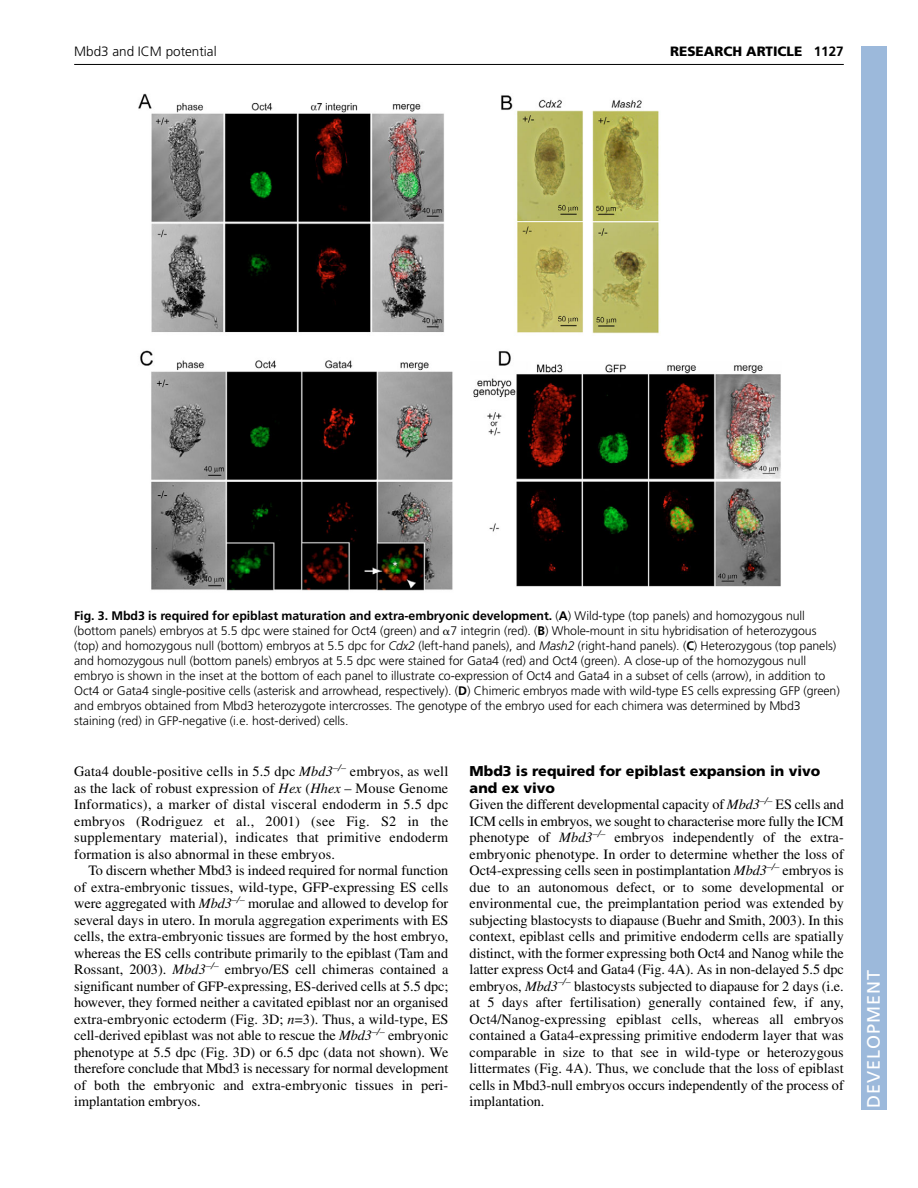
<style>
.page{position:relative;width:918px;height:1188px;background:#fff}
.page>*{position:absolute;margin:0;border:0;box-sizing:border-box;transform-origin:0 0}
.t1{font:18px "Frutiger LT Std";letter-spacing:.055em;color:#fff}
.t2{font:14.25px/16.5px "Times";letter-spacing:.005em;color:#000;text-align:justify}
.t3{font:900 14.25px/16.5px "Frutiger LT Std";color:#000}
.t4{font:300 13.5px "Frutiger LT Std";color:#000}
.t5{font:900 13.5px "Frutiger LT Std";color:#000}
.t6{font:300 12.3px/15px "Frutiger LT Std";letter-spacing:-.005em;color:#000}
.s1{font-weight:700}
.s2{font-family:"Mathematical Pi One";font-weight:400}
.s3{font-style:italic}
</style>
<div class="page">
<div style="left:861px;top:46px;width:25px;height:1064px;background:#9cb9db"></div>
<hr style="left:74px;top:64px;width:770px;height:1px;background:#000">
<img style="left:138px;top:93px;width:643px;height:498px">
<p class="t4" style="left:74px;top:46px;width:144px">Mbd3 and ICM potential</p>
<p class="t5" style="left:670px;top:46px;width:175px">RESEARCH ARTICLE <span class="s1">1127</span></p>
<p class="t6" style="left:74px;top:609px;width:767px"><span class="s1">Fig. 3. Mbd3 is required for epiblast maturation and extra-embryonic development.</span> (<span class="s1">A</span>) Wild-type (top panels) and homozygous null (bottom panels) embryos at 5.5 dpc were stained for Oct4 (green) and <span class="s2">-</span>7 integrin (red). (<span class="s1">B</span>) Whole-mount in situ hybridisation of heterozygous (top) and homozygous null (bottom) embryos at 5.5 dpc for <span class="s3">Cdx2</span> (left-hand panels), and <span class="s3">Mash2</span> (right-hand panels). (<span class="s1">C</span>) Heterozygous (top panels) and homozygous null (bottom panels) embryos at 5.5 dpc were stained for Gata4 (red) and Oct4 (green). A close-up of the homozygous null embryo is shown in the inset at the bottom of each panel to illustrate co-expression of Oct4 and Gata4 in a subset of cells (arrow), in addition to Oct4 or Gata4 single-positive cells (asterisk and arrowhead, respectively). (<span class="s1">D</span>) Chimeric embryos made with wild-type ES cells expressing GFP (green) and embryos obtained from Mbd3 heterozygote intercrosses. The genotype of the embryo used for each chimera was determined by Mbd3 staining (red) in GFP-negative (i.e. host-derived) cells.</p>
<p class="t2" style="left:74px;top:765px;width:376px">Gata4 double-positive cells in 5.5 dpc <span class="s3">Mbd3</span><sup>–/–</sup> embryos, as well as the lack of robust expression of <span class="s3">Hex</span> (<span class="s3">Hhex</span> – Mouse Genome Informatics), a marker of distal visceral endoderm in 5.5 dpc embryos (Rodriguez et al., 2001) (see Fig. S2 in the supplementary material), indicates that primitive endoderm formation is also abnormal in these embryos.</p>
<p class="t2" style="left:74px;top:864px;width:376px;text-indent:14px">To discern whether Mbd3 is indeed required for normal function of extra-embryonic tissues, wild-type, GFP-expressing ES cells were aggregated with <span class="s3">Mbd3</span><sup>–/–</sup> morulae and allowed to develop for several days in utero. In morula aggregation experiments with ES cells, the extra-embryonic tissues are formed by the host embryo, whereas the ES cells contribute primarily to the epiblast (Tam and Rossant, 2003). <span class="s3">Mbd3</span><sup>–/–</sup> embryo/ES cell chimeras contained a significant number of GFP-expressing, ES-derived cells at 5.5 dpc; however, they formed neither a cavitated epiblast nor an organised extra-embryonic ectoderm (Fig. 3D; <span class="s3">n</span>=3). Thus, a wild-type, ES cell-derived epiblast was not able to rescue the <span class="s3">Mbd3</span><sup>–/–</sup> embryonic phenotype at 5.5 dpc (Fig. 3D) or 6.5 dpc (data not shown). We therefore conclude that Mbd3 is necessary for normal development of both the embryonic and extra-embryonic tissues in peri&shy;implantation embryos.</p>
<p class="t3" style="left:470px;top:764px;width:352px">Mbd3 is required for epiblast expansion in vivo and ex vivo</p>
<p class="t2" style="left:470px;top:798px;width:376px">Given the different developmental capacity of <span class="s3">Mbd3</span><sup>–/–</sup> ES cells and ICM cells in embryos, we sought to characterise more fully the ICM phenotype of <span class="s3">Mbd3</span><sup>–/–</sup> embryos independently of the extra&shy;embryonic phenotype. In order to determine whether the loss of Oct4-expressing cells seen in postimplantation <span class="s3">Mbd3</span><sup>–/–</sup> embryos is due to an autonomous defect, or to some developmental or environmental cue, the preimplantation period was extended by subjecting blastocysts to diapause (Buehr and Smith, 2003). In this context, epiblast cells and primitive endoderm cells are spatially distinct, with the former expressing both Oct4 and Nanog while the latter express Oct4 and Gata4 (Fig. 4A). As in non-delayed 5.5 dpc embryos, <span class="s3">Mbd3</span><sup>–/–</sup> blastocysts subjected to diapause for 2 days (i.e. at 5 days after fertilisation) generally contained few, if any, Oct4/Nanog-expressing epiblast cells, whereas all embryos contained a Gata4-expressing primitive endoderm layer that was comparable in size to that see in wild-type or heterozygous littermates (Fig. 4A). Thus, we conclude that the loss of epiblast cells in Mbd3-null embryos occurs independently of the process of implantation.</p>
<p class="t1" style="left:863px;top:1108px;width:140px;rotate:-90deg">DEVELOPMENT</p>
</div>
